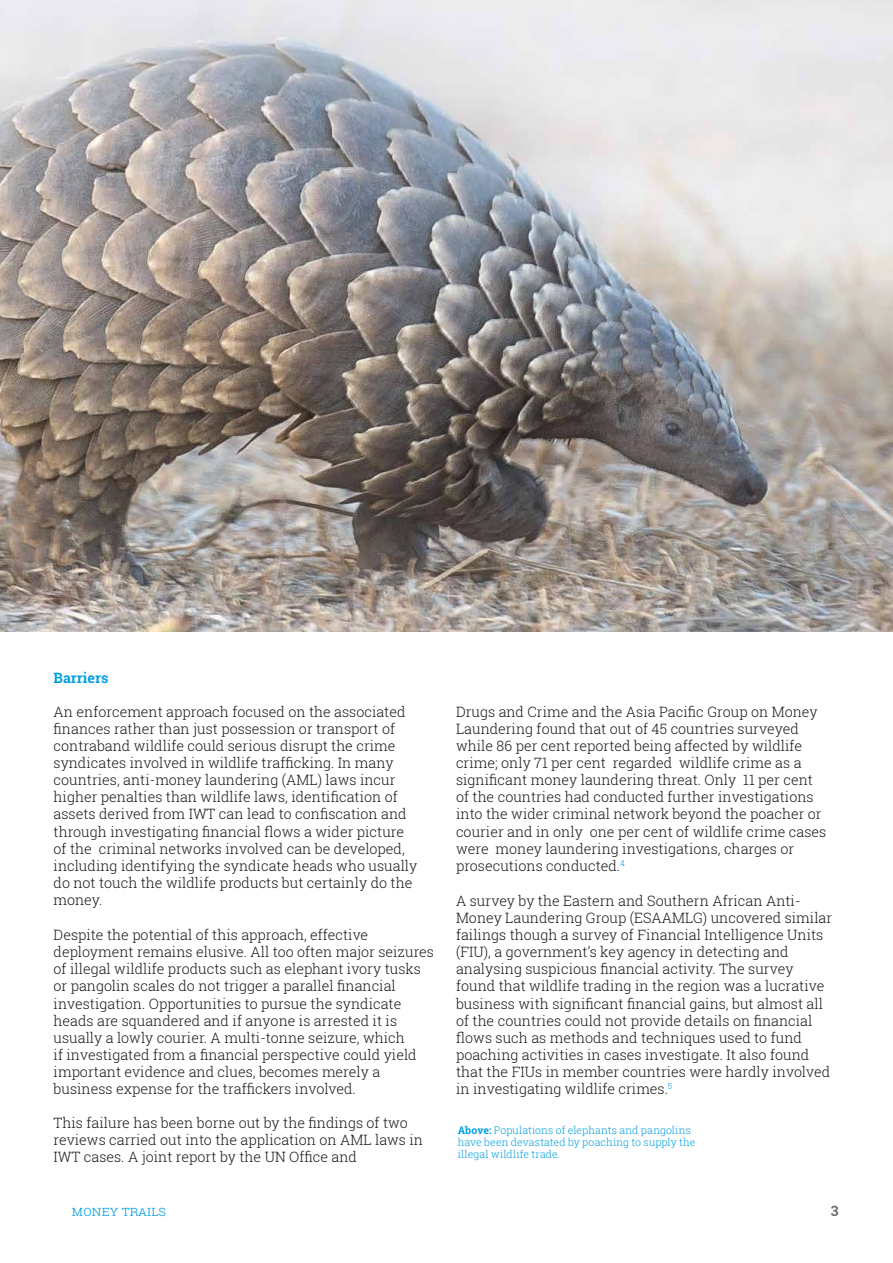
<style>
.page{position:relative;width:893px;height:1263px;background:#fff}
.page>*{position:absolute;margin:0;border:0;box-sizing:border-box;transform-origin:0 0}
.t1{font:300 14.25px/17.1px "Roboto Slab";color:#1a1718}
.t2{font:300 14.25px "Roboto Slab";color:#009fe3}
.t3{font:700 14.25px "Roboto Slab";color:#009fe3}
.t4{font:700 14.25px "Roboto Slab";color:#706f6f}
.t5{font:300 10.5px/12px "Roboto Slab";letter-spacing:.01em;color:#009fe3}
.s1{font-weight:700}
</style>
<div class="page">
<img style="left:0;top:0;width:893px;height:631px">
<p class="t3" style="left:54px;top:668px;width:56px">Barriers</p>
<p class="t1" style="left:54px;top:703px;width:365px">An enforcement approach focused on the associated finances rather than just possession or transport of contraband wildlife could serious disrupt the crime syndicates involved in wildlife trafficking. In many countries, anti-money laundering (AML) laws incur higher penalties than wildlife laws, identification of assets derived from IWT can lead to confiscation and through investigating financial flows a wider picture of the criminal networks involved can be developed, including identifying the syndicate heads who usually do not touch the wildlife products but certainly do the money.</p>
<p class="t1" style="left:54px;top:926px;width:382px">Despite the potential of this approach, effective deployment remains elusive. All too often major seizures of illegal wildlife products such as elephant ivory tusks or pangolin scales do not trigger a parallel financial investigation. Opportunities to pursue the syndicate heads are squandered and if anyone is arrested it is usually a lowly courier. A multi-tonne seizure, which<br>if investigated from a financial perspective could yield important evidence and clues, becomes merely a business expense for the traffickers involved.</p>
<p class="t1" style="left:54px;top:1114px;width:371px">This failure has been borne out by the findings of two reviews carried out into the application on AML laws in<br>IWT cases. A joint report by the UN Office and</p>
<p class="t1" style="left:456px;top:703px;width:372px">Drugs and Crime and the Asia Pacific Group on Money Laundering found that out of 45 countries surveyed while 86 per cent reported being affected by wildlife crime; only 71 per cent regarded wildlife crime as a significant money laundering threat. Only 11 per cent of the countries had conducted further investigations into the wider criminal network beyond the poacher or courier and in only one per cent of wildlife crime cases were money laundering investigations, charges or prosecutions conducted.<sup>4</sup></p>
<p class="t1" style="left:456px;top:892px;width:378px">A survey by the Eastern and Southern African Anti-Money Laundering Group (ESAAMLG) uncovered similar failings though a survey of Financial Intelligence Units (FIU), a government’s key agency in detecting and analysing suspicious financial activity. The survey found that wildlife trading in the region was a lucrative business with significant financial gains, but almost all of the countries could not provide details on financial flows such as methods and techniques used to fund poaching activities in cases investigate. It also found that the FIUs in member countries were hardly involved in investigating wildlife crimes.<sup>5</sup></p>
<p class="t5" style="left:458px;top:1124px;width:239px"><span class="s1">Above:</span> Populations of elephants and pangolins have been devastated by poaching to supply the illegal wildlife trade.</p>
<p class="t2" style="left:72px;top:1201px;width:96px">MONEY TRAILS</p>
<p class="t4" style="left:831px;top:1201px;width:9px">3</p>
</div>
